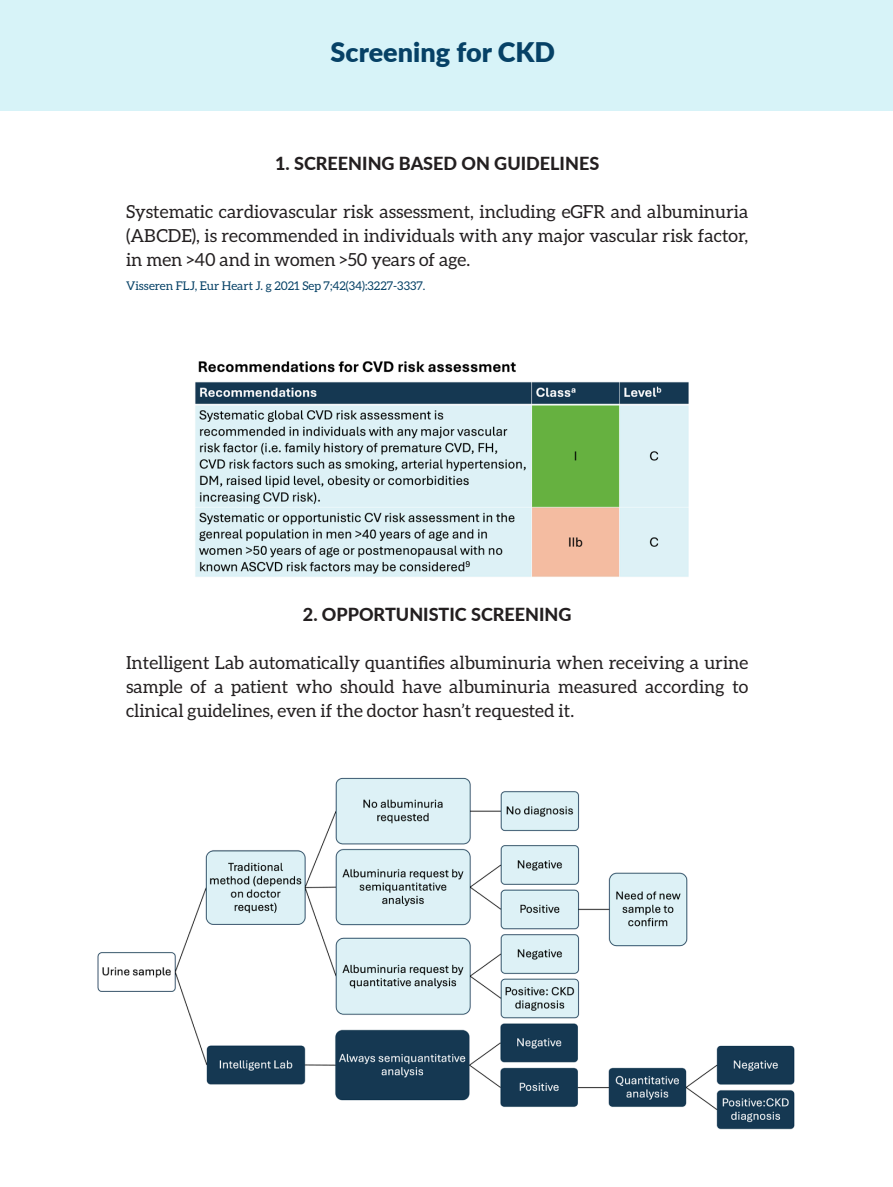
<style>
.page{position:relative;width:893px;height:1187px;background:#fff}
.page>*{position:absolute;margin:0;border:0;box-sizing:border-box;transform-origin:0 0}
.t1{font:900 27px "Lato";color:#064166}
.t2{font:18px/24px "Aleo";color:#231f20;text-align:justify}
.t3{font:800 18px "Lato";color:#231f20}
.t4{font:12px "Aleo";color:#064166}
</style>
<div class="page">
<img style="left:195px;top:361px;width:494px;height:216px">
<img style="left:97px;top:777px;width:698px;height:353px">
<div style="left:0;top:0;width:893px;height:111px;background:#d7f3f8"></div>
<h1 class="t1" style="left:331px;top:36px;width:226px">Screening for CKD</h1>
<p class="t3" style="left:275px;top:152px;width:326px">1. SCREENING BASED ON GUIDELINES</p>
<p class="t2" style="left:126px;top:199px;width:624px">Systematic cardiovascular risk assessment, including eGFR and albuminuria (ABCDE), is recommended in individuals with any major vascular risk factor, in men &gt;40 and in women &gt;50 years of age.</p>
<p class="t4" style="left:126px;top:279px;width:301px">Visseren FLJ, Eur Heart J. g 2021 Sep 7;42(34):3227-3337.</p>
<p class="t3" style="left:303px;top:603px;width:270px">2. OPPORTUNISTIC SCREENING</p>
<p class="t2" style="left:126px;top:650px;width:624px">Intelligent Lab automatically quantifies albuminuria when receiving a urine sample of a patient who should have albuminuria measured according to clinical guidelines, even if the doctor hasn’t requested it.</p>
</div>
